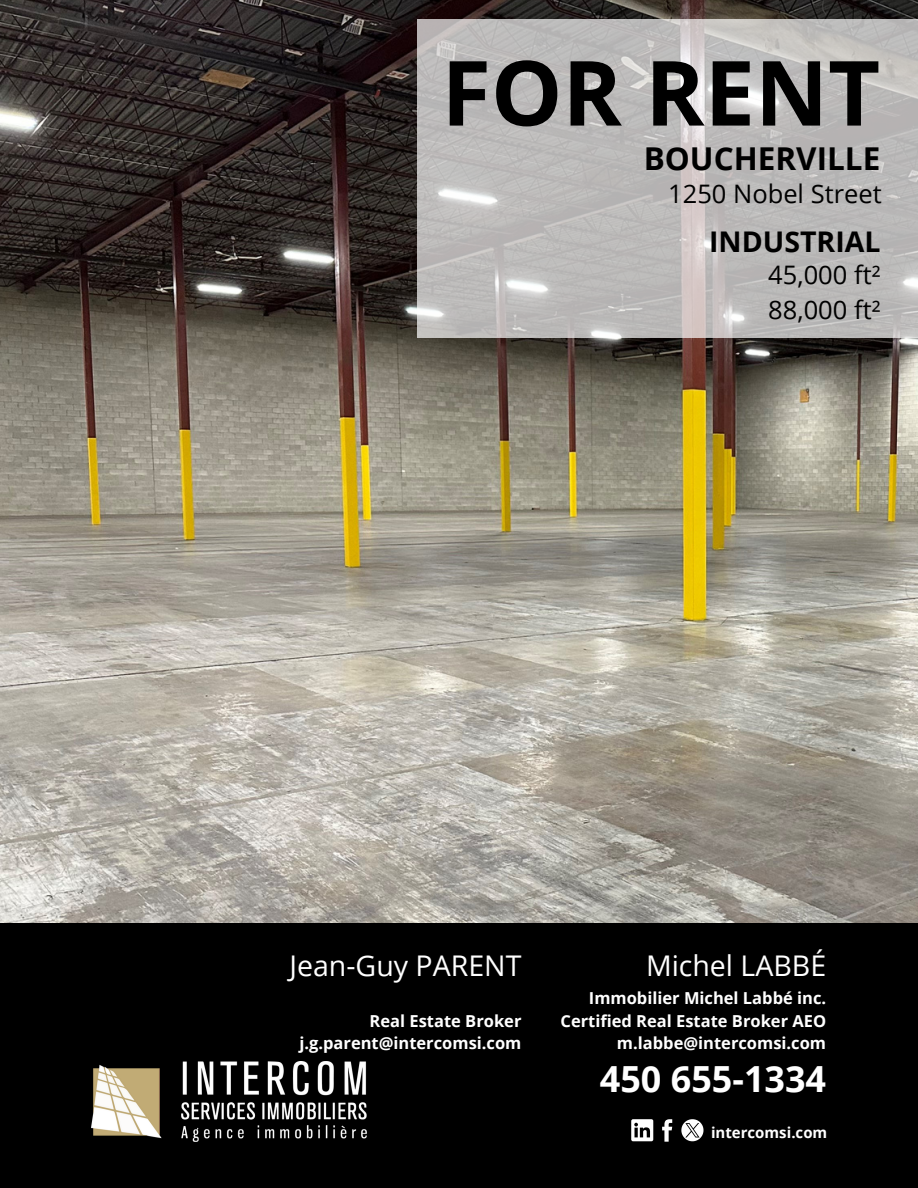
<style>
.page{position:relative;width:918px;height:1188px;background:#fff}
.page>*{position:absolute;margin:0;border:0;box-sizing:border-box;transform-origin:0 0}
.t1{font:700 90px "Open Sans";color:#000}
.t2{font:700 36px "Open Sans";color:#fff}
.t3{font:700 31.5px "Open Sans";color:#000}
.t4{font:28.5px "Open Sans";color:#fff}
.t5{font:700 28.5px "Open Sans";color:#000}
.t6{font:25.5px/34.8px "Open Sans";color:#000}
.t7{font:700 16.5px "Open Sans";color:#fff}
.t8{font:700 15px "Open Sans";color:#fff}
</style>
<div class="page">
<img style="left:0;top:0;width:918px;height:923px">
<div style="left:0;top:923px;width:918px;height:265px;background:#000"></div>
<svg style="left:631px;top:1119px;width:22px;height:22px"></svg>
<svg style="left:662px;top:1119px;width:10px;height:23px"></svg>
<svg style="left:681px;top:1119px;width:22px;height:22px"></svg>
<img style="left:92px;top:1062px;width:275px;height:80px">
<svg style="left:418px;top:19px;width:500px;height:319px;fill:#bcbab9"></svg>
<p class="t1" style="left:442px;top:29px;width:440px">FOR RENT</p>
<p class="t3" style="left:644px;top:136px;width:238px">BOUCHERVILLE</p>
<p class="t6" style="left:668px;top:175px;width:215px">1250 Nobel Street</p>
<p class="t5" style="left:709px;top:222px;width:173px">INDUSTRIAL</p>
<p class="t6" style="left:768px;top:257px;width:114px">45,000 ft²<br>88,000 ft²</p>
<p class="t4" style="left:289px;top:946px;width:233px">Jean-Guy PARENT</p>
<h2 class="t7" style="left:370px;top:1009px;width:153px">Real Estate Broker</h2>
<p class="t7" style="left:299px;top:1032px;width:224px">j.g.parent@intercomsi.com</p>
<h3 class="t4" style="left:646px;top:946px;width:182px">Michel LABBÉ</h3>
<h5 class="t7" style="left:589px;top:987px;width:239px">Immobilier Michel Labbé inc.</h5>
<h3 class="t7" style="left:561px;top:1009px;width:267px">Certified Real Estate Broker AEO</h3>
<h5 class="t7" style="left:617px;top:1032px;width:211px">m.labbe@intercomsi.com</h5>
<h4 class="t2" style="left:600px;top:1054px;width:228px">450 655-1334</h4>
<h4 class="t8" style="left:711px;top:1122px;width:118px">intercomsi.com</h4>
</div>
